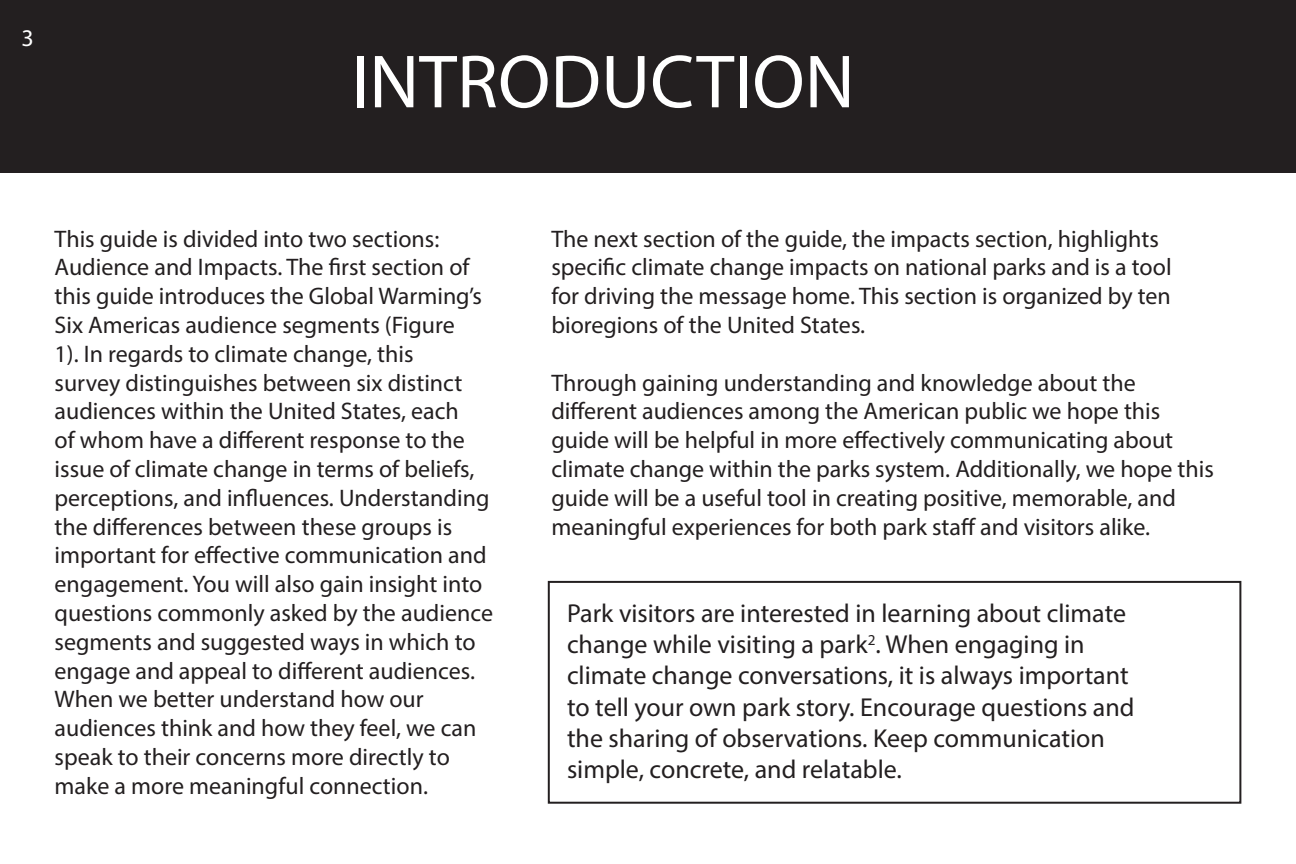
<style>
.page{position:relative;width:1296px;height:864px;background:#fff}
.page>*{position:absolute;margin:0;border:0;box-sizing:border-box;transform-origin:0 0}
.t1{font:76px "Myriad Pro";color:#fff}
.t2{font:26px/31.2px "Myriad Pro";color:#231f20}
.t3{font:24px/28.8px "Myriad Pro";color:#231f20}
.t4{font:24px "Myriad Pro";color:#fff}
</style>
<div class="page">
<div style="left:0;top:0;width:1296px;height:173px;background:#231f20"></div>
<div style="left:548px;top:581px;width:693px;height:223px;border:2px solid #231f20"></div>
<p class="t4" style="left:22px;top:23px;width:14px">3</p>
<p class="t1" style="left:351px;top:35px;width:505px">INTRODUCTION</p>
<p class="t3" style="left:55px;top:224px;width:440px">This guide is divided into two sections:<br>Audience and Impacts. The first section of this guide introduces the Global Warming’s Six Americas audience segments (Figure<br>1). In regards to climate change, this<br>survey distinguishes between six distinct audiences within the United States, each<br>of whom have a different response to the issue of climate change in terms of beliefs, perceptions, and influences. Understanding the differences between these groups is important for effective communication and engagement. You will also gain insight into questions commonly asked by the audience segments and suggested ways in which to engage and appeal to different audiences.<br>When we better understand how our audiences think and how they feel, we can speak to their concerns more directly to make a more meaningful connection.</p>
<p class="t3" style="left:551px;top:224px;width:622px">The next section of the guide, the impacts section, highlights specific climate change impacts on national parks and is a tool for driving the message home. This section is organized by ten bioregions of the United States.</p>
<p class="t3" style="left:551px;top:368px;width:664px">Through gaining understanding and knowledge about the different audiences among the American public we hope this guide will be helpful in more effectively communicating about climate change within the parks system. Additionally, we hope this guide will be a useful tool in creating positive, memorable, and meaningful experiences for both park staff and visitors alike.</p>
<p class="t2" style="left:567px;top:597px;width:569px">Park visitors are interested in learning about climate change while visiting a park<sup>2</sup>. When engaging in climate change conversations, it is always important to tell your own park story. Encourage questions and the sharing of observations. Keep communication simple, concrete, and relatable.</p>
</div>
